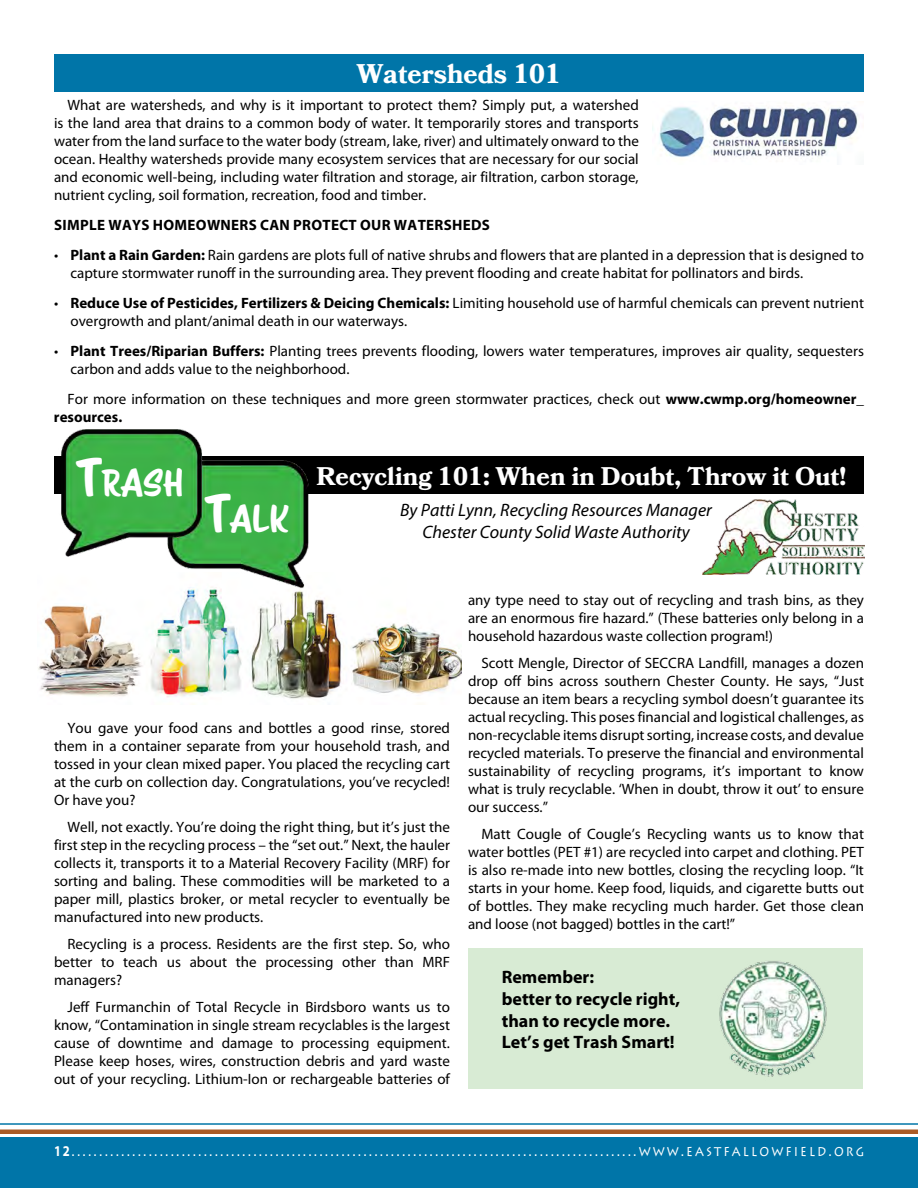
<style>
.page{position:relative;width:918px;height:1188px;background:#fff}
.page>*{position:absolute;margin:0;border:0;box-sizing:border-box;transform-origin:0 0}
.t1{font:33.6px "Scriptorama Markdown JF";color:#fff}
.t2{font:700 27px "Bookmania";color:#fff}
.t3{font:700 25.5px "Bookmania";color:#fff}
.t4{font:italic 18px/21.6px "Myriad Pro";color:#000;text-align:center}
.t5{font:700 18px/21.6px "Myriad Pro";color:#000}
.t6{font:15px/18px "Myriad Pro";color:#000;text-align:justify}
.t7{font:15px "Lithos Pro";letter-spacing:.165em;color:#fff;scale:.84 1}
.t8{font:700 15px "Myriad Pro";letter-spacing:.02em;color:#000}
.s1{font-weight:700}
.s2{font-size:48px}
.s3{font-family:"Myriad Pro";font-weight:700}
</style>
<div class="page">
<div style="left:0;top:1138px;width:918px;height:50px;background:#0075a8"></div>
<hr style="left:0;top:1123px;width:918px;height:2px;background:#0075a8">
<hr style="left:0;top:1130px;width:918px;height:4px;background:#aa5b26">
<div style="left:54px;top:457px;width:810px;height:37px;background:#000"></div>
<div style="left:54px;top:54px;width:810px;height:38px;background:#0075a8"></div>
<img style="left:652px;top:104px;width:206px;height:55px">
<img style="left:703px;top:500px;width:162px;height:74px">
<div style="left:468px;top:948px;width:394px;height:141px;background:#d8ebd4"></div>
<img style="left:38px;top:601px;width:423px;height:104px">
<img style="left:719px;top:961px;width:108px;height:116px">
<img style="left:59px;top:429px;width:274px;height:172px">
<h2 class="t2" style="left:357px;top:58px;width:206px">Watersheds 101</h2>
<p class="t6" style="left:54px;top:96px;width:586px;text-indent:14px">What are watersheds, and why is it important to protect them? Simply put, a watershed is the land area that drains to a common body of water. It temporarily stores and transports water from the land surface to the water body (stream, lake, river) and ultimately onward to the ocean. Healthy watersheds provide many ecosystem services that are necessary for our social and economic well-being, including water filtration and storage, air filtration, carbon storage, nutrient cycling, soil formation, recreation, food and timber.</p>
<p class="t8" style="left:54px;top:215px;width:437px">SIMPLE WAYS HOMEOWNERS CAN PROTECT OUR WATERSHEDS</p>
<p class="t6" style="left:70px;top:246px;width:795px;text-indent:-16px">• <span class="s1">Plant a Rain Garden:</span> Rain gardens are plots full of native shrubs and flowers that are planted in a depression that is designed to capture stormwater runoff in the surrounding area. They prevent flooding and create habitat for pollinators and birds.</p>
<p class="t6" style="left:70px;top:294px;width:795px;text-indent:-16px">• <span class="s1">Reduce Use of Pesticides, Fertilizers &amp; Deicing Chemicals:</span> Limiting household use of harmful chemicals can prevent nutrient overgrowth and plant/animal death in our waterways.</p>
<p class="t6" style="left:70px;top:342px;width:795px;text-indent:-16px">• <span class="s1">Plant Trees/Riparian Buffers:</span> Planting trees prevents flooding, lowers water temperatures, improves air quality, sequesters carbon and adds value to the neighborhood.</p>
<p class="t6" style="left:54px;top:390px;width:811px;text-indent:14px">For more information on these techniques and more green stormwater practices, check out <span class="s1">www.cwmp.org/homeowner_ resources.</span></p>
<h1 class="t1" style="left:77px;top:461px;width:108px"><span class="s2">T</span>RASH</h1>
<h1 class="t1" style="left:206px;top:497px;width:85px"><span class="s2">T</span>ALK</h1>
<h3 class="t3" style="left:316px;top:462px;width:531px">Recycling 101: When in Doubt, Throw it Out!</h3>
<p class="t4" style="left:400px;top:499px;width:313px">By Patti Lynn, Recycling Resources Manager<br>Chester County Solid Waste Authority</p>
<p class="t6" style="left:54px;top:718px;width:398px;text-indent:14px">You gave your food cans and bottles a good rinse, stored them in a container separate from your household trash, and tossed in your clean mixed paper. You placed the recycling cart at the curb on collection day. Congratulations, you’ve recycled!<br>Or have you?</p>
<p class="t6" style="left:54px;top:817px;width:397px;text-indent:14px">Well, not exactly. You’re doing the right thing, but it’s just the first step in the recycling process – the “set out.” Next, the hauler collects it, transports it to a Material Recovery Facility (MRF) for sorting and baling. These commodities will be marketed to a paper mill, plastics broker, or metal recycler to eventually be manufactured into new products.</p>
<p class="t6" style="left:54px;top:934px;width:398px;text-indent:14px">Recycling is a process. Residents are the first step. So, who better to teach us about the processing other than MRF managers?</p>
<p class="t6" style="left:54px;top:997px;width:398px;text-indent:14px">Jeff Furmanchin of Total Recycle in Birdsboro wants us to know, “Contamination in single stream recyclables is the largest cause of downtime and damage to processing equipment.<br>Please keep hoses, wires, construction debris and yard waste out of your recycling. Lithium-Ion or rechargeable batteries of</p>
<p class="t6" style="left:468px;top:591px;width:398px">any type need to stay out of recycling and trash bins, as they are an enormous fire hazard.” (These batteries only belong in a household hazardous waste collection program!)</p>
<p class="t6" style="left:468px;top:654px;width:398px;text-indent:14px">Scott Mengle, Director of SECCRA Landfill, manages a dozen drop off bins across southern Chester County. He says, “Just because an item bears a recycling symbol doesn’t guarantee its actual recycling. This poses financial and logistical challenges, as non-recyclable items disrupt sorting, increase costs, and devalue recycled materials. To preserve the financial and environmental sustainability of recycling programs, it’s important to know what is truly recyclable. ‘When in doubt, throw it out’ to ensure our success.”</p>
<p class="t6" style="left:468px;top:825px;width:398px;text-indent:14px">Matt Cougle of Cougle’s Recycling wants us to know that water bottles (PET #1) are recycled into carpet and clothing. PET is also re-made into new bottles, closing the recycling loop. “It starts in your home. Keep food, liquids, and cigarette butts out of bottles. They make recycling much harder. Get those clean and loose (not bagged) bottles in the cart!”</p>
<p class="t5" style="left:502px;top:966px;width:180px">Remember:<br>better to recycle right, than to recycle more.<br>Let’s get Trash Smart!</p>
<p class="t7" style="left:54px;top:1142px;width:966px"><span class="s3">12</span>.......................................................................................................WWW.EASTFALLOWFIELD.ORG</p>
</div>
